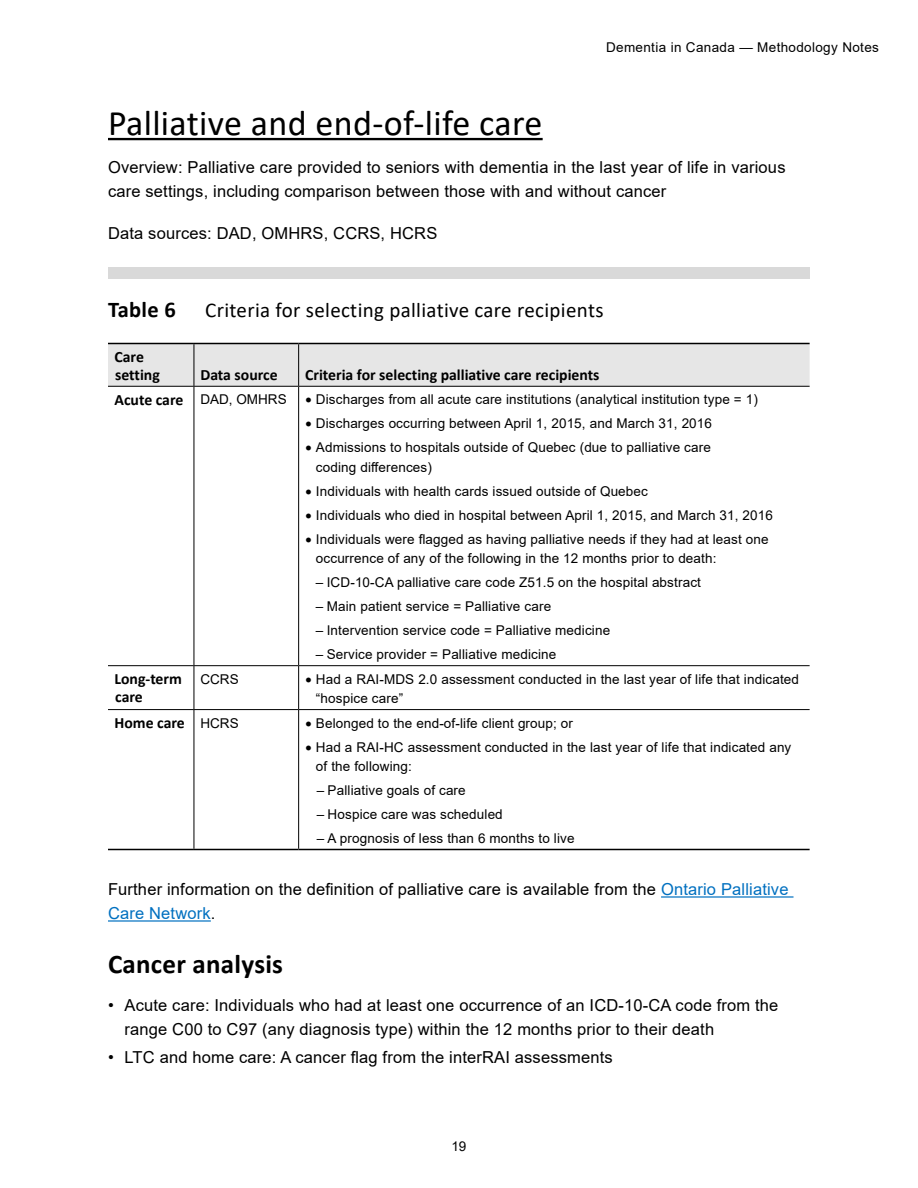
<style>
.page{position:relative;width:918px;height:1188px;background:#fff}
.page>*{position:absolute;margin:0;border:0;box-sizing:border-box;transform-origin:0 0}
.H2{font:36px "Calibri";letter-spacing:.01em;color:#000}
.H3{font:700 27px "Calibri";letter-spacing:.01em;color:#000}
.title_figure_table{font:700 22.5px "Calibri";letter-spacing:.015em;color:#000}
.title_figure_table-2{font:21px "Calibri";letter-spacing:.015em;color:#000}
.body{font:16.5px/24px "Arial";letter-spacing:.01em;color:#000}
.header_top1{font:700 15.75px/18px "Calibri";color:#000}
.header_side2{font:700 15.75px/18px "Calibri";color:#000}
.body-2{font:13.5px/19.5px "Arial";letter-spacing:.01em;color:#000}
.s1{font-size:19.5px}
.s2{color:#0070c0}
</style>
<div class="page">
<hr style="left:108px;top:138px;width:435px;height:2px;background:#000">
<hr style="left:661px;top:896px;width:133px;height:2px;background:#0070c0">
<hr style="left:108px;top:920px;width:103px;height:2px;background:#0070c0">
<div style="left:108px;top:267px;width:702px;height:12px;background:#d9d9d9"></div>
<div style="left:108px;top:344px;width:702px;height:42px;background:#e6e6e6"></div>
<hr style="left:194px;top:344px;width:1px;height:42px;background:#000">
<hr style="left:298px;top:344px;width:1px;height:42px;background:#000">
<hr style="left:194px;top:387px;width:1px;height:278px;background:#000">
<hr style="left:194px;top:666px;width:1px;height:43px;background:#000">
<hr style="left:194px;top:710px;width:1px;height:139px;background:#000">
<hr style="left:108px;top:343px;width:86px;height:1px;background:#000">
<hr style="left:194px;top:343px;width:105px;height:1px;background:#000">
<hr style="left:299px;top:343px;width:511px;height:1px;background:#000">
<hr style="left:108px;top:386px;width:86px;height:1px;background:#000">
<hr style="left:194px;top:386px;width:105px;height:1px;background:#000">
<hr style="left:299px;top:386px;width:511px;height:1px;background:#000">
<hr style="left:108px;top:849px;width:86px;height:1px;background:#000">
<hr style="left:194px;top:849px;width:105px;height:1px;background:#000">
<hr style="left:299px;top:849px;width:511px;height:1px;background:#000">
<hr style="left:298px;top:387px;width:1px;height:278px;background:#000">
<hr style="left:108px;top:665px;width:86px;height:1px;background:#000">
<hr style="left:194px;top:665px;width:105px;height:1px;background:#000">
<hr style="left:299px;top:665px;width:511px;height:1px;background:#000">
<hr style="left:298px;top:666px;width:1px;height:43px;background:#000">
<hr style="left:108px;top:709px;width:86px;height:1px;background:#000">
<hr style="left:194px;top:709px;width:105px;height:1px;background:#000">
<hr style="left:299px;top:709px;width:511px;height:1px;background:#000">
<hr style="left:298px;top:710px;width:1px;height:139px;background:#000">
<p class="body-2" style="left:606px;top:38px;width:274px">Dementia in Canada — Methodology Notes</p>
<h3 class="H2" style="left:108px;top:98px;width:436px">Palliative and end-of-life care</h3>
<p class="body" style="left:108px;top:155px;width:679px">Overview: Palliative care provided to seniors with dementia in the last year of life in various care settings, including comparison between those with and without cancer</p>
<p class="body" style="left:108px;top:221px;width:331px">Data sources: DAD, OMHRS, CCRS, HCRS</p>
<p class="title_figure_table" style="left:108px;top:293px;width:70px">Table 6</p>
<p class="title_figure_table-2" style="left:205px;top:295px;width:400px">Criteria for selecting palliative care recipients</p>
<p class="header_top1" style="left:114px;top:347px;width:47px">Care setting</p>
<p class="header_top1" style="left:200px;top:365px;width:79px">Data source</p>
<p class="header_top1" style="left:305px;top:365px;width:296px">Criteria for selecting palliative care recipients</p>
<p class="header_side2" style="left:114px;top:390px;width:70px">Acute care</p>
<p class="body-2" style="left:200px;top:390px;width:88px">DAD, OMHRS</p>
<p class="body-2" style="left:305px;top:390px;width:454px"><span class="s1">•</span> Discharges from all acute care institutions (analytical institution type = 1)</p>
<p class="body-2" style="left:305px;top:414px;width:408px"><span class="s1">•</span> Discharges occurring between April 1, 2015, and March 31, 2016</p>
<p class="body-2" style="left:316px;top:438px;width:397px;text-indent:-11px"><span class="s1">•</span> Admissions to hospitals outside of Quebec (due to palliative care coding differences)</p>
<p class="body-2" style="left:305px;top:481px;width:344px"><span class="s1">•</span> Individuals with health cards issued outside of Quebec</p>
<p class="body-2" style="left:305px;top:505px;width:469px"><span class="s1">•</span> Individuals who died in hospital between April 1, 2015, and March 31, 2016</p>
<p class="body-2" style="left:316px;top:529px;width:454px;text-indent:-11px"><span class="s1">•</span> Individuals were flagged as having palliative needs if they had at least one occurrence of any of the following in the 12 months prior to death:</p>
<p class="body-2" style="left:316px;top:573px;width:387px">– ICD-10-CA palliative care code Z51.5 on the hospital abstract</p>
<p class="body-2" style="left:316px;top:597px;width:237px">– Main patient service = Palliative care</p>
<p class="body-2" style="left:316px;top:621px;width:296px">– Intervention service code = Palliative medicine</p>
<p class="body-2" style="left:316px;top:645px;width:242px">– Service provider = Palliative medicine</p>
<p class="header_side2" style="left:114px;top:670px;width:69px">Long-term care</p>
<p class="body-2" style="left:200px;top:669px;width:40px">CCRS</p>
<p class="body-2" style="left:316px;top:669px;width:485px;text-indent:-11px"><span class="s1">•</span> Had a RAI-MDS 2.0 assessment conducted in the last year of life that indicated “hospice care”</p>
<p class="header_side2" style="left:114px;top:713px;width:72px">Home care</p>
<p class="body-2" style="left:200px;top:713px;width:40px">HCRS</p>
<p class="body-2" style="left:305px;top:713px;width:269px"><span class="s1">•</span> Belonged to the end-of-life client group; or</p>
<p class="body-2" style="left:316px;top:737px;width:477px;text-indent:-11px"><span class="s1">•</span> Had a RAI-HC assessment conducted in the last year of life that indicated any of the following:</p>
<p class="body-2" style="left:317px;top:780px;width:150px">– Palliative goals of care</p>
<p class="body-2" style="left:317px;top:804px;width:187px">– Hospice care was scheduled</p>
<p class="body-2" style="left:317px;top:828px;width:259px">– A prognosis of less than 6 months to live</p>
<p class="body" style="left:108px;top:877px;width:682px">Further information on the definition of palliative care is available from the <span class="s2">Ontario Palliative<br>Care Network</span>.</p>
<h4 class="H3" style="left:108px;top:945px;width:177px">Cancer analysis</h4>
<p class="body" style="left:124px;top:993px;width:655px;text-indent:-16px">• Acute care: Individuals who had at least one occurrence of an ICD-10-CA code from the range C00 to C97 (any diagnosis type) within the 12 months prior to their death</p>
<p class="body" style="left:108px;top:1045px;width:506px">• LTC and home care: A cancer flag from the interRAI assessments</p>
<p class="body-2" style="left:451px;top:1137px;width:17px">19</p>
</div>
